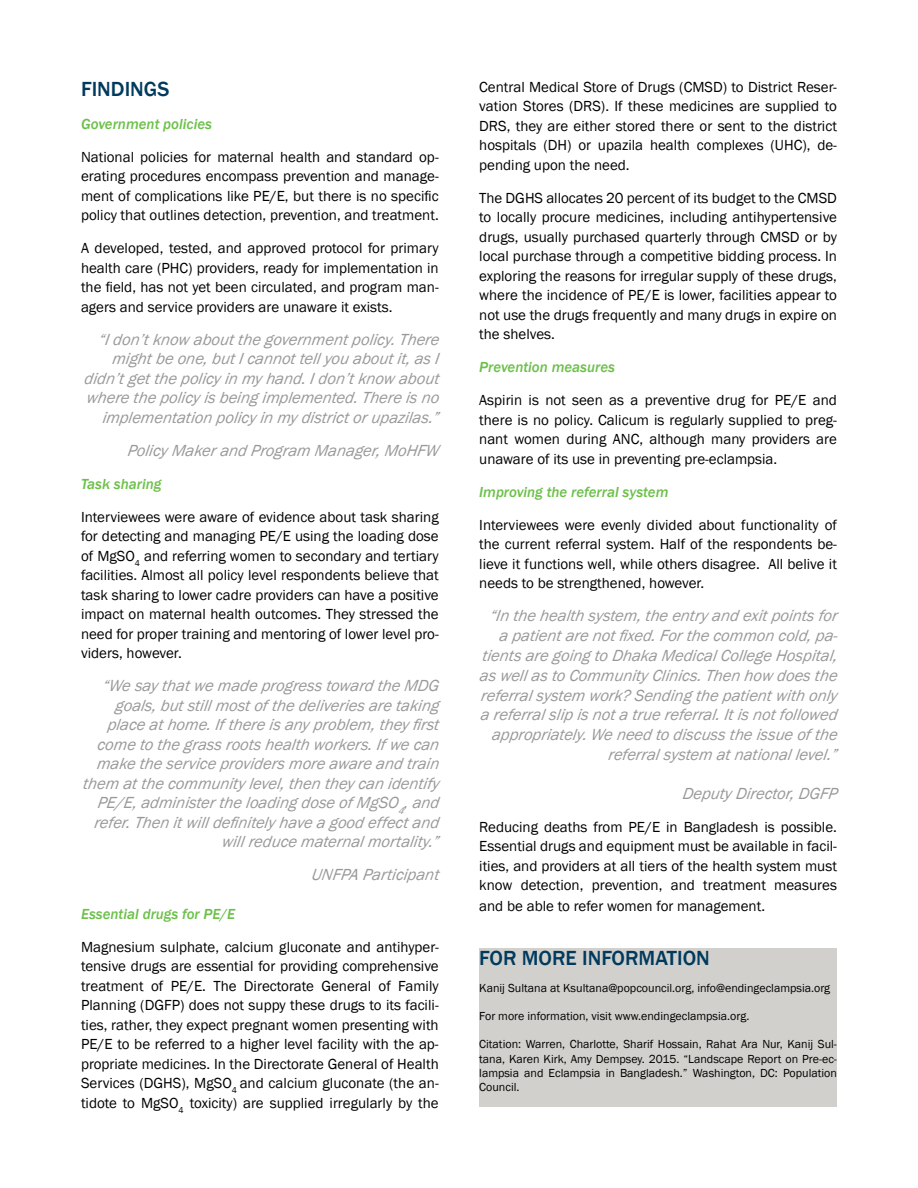
<style>
.page{position:relative;width:918px;height:1188px;background:#fff}
.page>*{position:absolute;margin:0;border:0;box-sizing:border-box;transform-origin:0 0}
.t1{font:500 21px "Franklin Gothic";color:#003a5d}
.t2{font:italic 16.5px/19.5px "Franklin Gothic";color:#9a9899;text-align:right}
.t3{font:15px/19.5px "Franklin Gothic";color:#000;text-align:justify}
.t4{font:italic 500 15px "Franklin Gothic";color:#6cc04a}
.t5{font:12px/14.4px "Franklin Gothic";color:#000;text-align:justify}
</style>
<div class="page">
<div style="left:479px;top:948px;width:358px;height:159px;background:#d2d0cd"></div>
<p class="t3" style="left:479px;top:77px;width:359px">Central Medical Store of Drugs (CMSD) to District Reser&shy;vation Stores (DRS). If these medicines are supplied to DRS, they are either stored there or sent to the district hospitals (DH) or upazila health complexes (UHC), de&shy;pending upon the need.</p>
<p class="t3" style="left:479px;top:188px;width:359px">The DGHS allocates 20 percent of its budget to the CMSD to locally procure medicines, including antihypertensive drugs, usually purchased quarterly through CMSD or by local purchase through a competitive bidding process. In exploring the reasons for irregular supply of these drugs, where the incidence of PE/E is lower, facilities appear to not use the drugs frequently and many drugs in expire on the shelves.</p>
<p class="t4" style="left:479px;top:358px;width:137px">Prevention measures</p>
<p class="t3" style="left:479px;top:391px;width:359px">Aspirin is not seen as a preventive drug for PE/E and there is no policy. Calicum is regularly supplied to preg&shy;nant women during ANC, although many providers are unaware of its use in preventing pre-eclampsia.</p>
<p class="t4" style="left:479px;top:482px;width:191px">Improving the referral system</p>
<p class="t3" style="left:479px;top:515px;width:359px">Interviewees were evenly divided about functionality of the current referral system. Half of the respondents be&shy;lieve it functions well, while others disagree. All belive it needs to be strengthened, however.</p>
<p class="t2" style="left:479px;top:606px;width:363px">“In the health system,the entry and exitpoints for a patientare notfixed.Forthe common cold,pa&shy;tients are going to Dhaka MedicalCollege Hospital, as wellas to Community Clinics.Then how does the referralsystem work? Sending the patientwith only a referralslip is nota true referral.Itis notfollowed appropriately.We need to discuss the issue of the referralsystem atnationallevel.”</p>
<p class="t2" style="left:682px;top:784px;width:160px">Deputy Director,DGFP</p>
<p class="t3" style="left:479px;top:817px;width:359px">Reducing deaths from PE/E in Bangladesh is possible.<br>Essential drugs and equipment must be available in facil&shy;ities, and providers at all tiers of the health system must know detection, prevention, and treatment measures and be able to refer women for management.</p>
<h1 class="t1" style="left:81px;top:76px;width:90px">FINDINGS</h1>
<p class="t4" style="left:81px;top:114px;width:133px">Government policies</p>
<p class="t3" style="left:81px;top:147px;width:359px">National policies for maternal health and standard op&shy;erating procedures encompass prevention and manage&shy;ment of complications like PE/E, but there is no specific policy that outlines detection, prevention, and treatment.</p>
<p class="t3" style="left:81px;top:239px;width:359px">A developed, tested, and approved protocol for primary health care (PHC) providers, ready for implementation in the field, has not yet been circulated, and program man&shy;agers and service providers are unaware it exists.</p>
<p class="t2" style="left:84px;top:330px;width:360px">“Idon’tknow aboutthe governmentpolicy.There mightbe one,butIcannottellyou aboutit,as I didn’tgetthe policy in my hand.Idon’tknow about where the policy is being implemented.There is no implementation policy in my districtorupazilas.”</p>
<p class="t2" style="left:127px;top:441px;width:313px">Policy Makerand Program Manager,MoHFW</p>
<p class="t4" style="left:81px;top:474px;width:82px">Task sharing</p>
<p class="t3" style="left:81px;top:507px;width:359px">Interviewees were aware of evidence about task sharing for detecting and managing PE/E using the loading dose of MgSO<sub>4</sub> and referring women to secondary and tertiary facilities. Almost all policy level respondents believe that task sharing to lower cadre providers can have a positive impact on maternal health outcomes. They stressed the need for proper training and mentoring of lower level pro&shy;viders, however.</p>
<p class="t2" style="left:82px;top:676px;width:362px">“We say thatwe made progress toward the MDG goals,butstillmostof the deliveries are taking place athome.If there is any problem,they first come to the grass roots health workers.If we can make the service providers more aware and train them atthe community level,then they can identify PE/E,administerthe loading dose of MgSO<sub>4</sub>,and refer.Then itwilldefinitely have a good effectand willreduce maternalmortality.”</p>
<p class="t2" style="left:311px;top:865px;width:133px">UNFPA Participant</p>
<p class="t4" style="left:81px;top:905px;width:156px">Essential drugs for PE/E</p>
<p class="t3" style="left:81px;top:937px;width:359px">Magnesium sulphate, calcium gluconate and antihyper&shy;tensive drugs are essential for providing comprehensive treatment of PE/E. The Directorate General of Family Planning (DGFP) does not suppy these drugs to its facili&shy;ties, rather, they expect pregnant women presenting with PE/E to be referred to a higher level facility with the ap&shy;propriate medicines. In the Directorate General of Health Services (DGHS), MgSO<sub>4</sub> and calcium gluconate (the an&shy;tidote to MgSO<sub>4</sub> toxicity) are supplied irregularly by the</p>
<h1 class="t1" style="left:479px;top:945px;width:232px">FOR MORE INFORMATION</h1>
<p class="t5" style="left:479px;top:982px;width:352px">Kanij Sultana at Ksultana@popcouncil.org, info@endingeclampsia.org</p>
<p class="t5" style="left:479px;top:1009px;width:272px">For more information, visit www.endingeclampsia.org.</p>
<p class="t5" style="left:479px;top:1037px;width:359px">Citation: Warren, Charlotte, Sharif Hossain, Rahat Ara Nur, Kanij Sul&shy;tana, Karen Kirk, Amy Dempsey. 2015. “Landscape Report on Pre-ec&shy;lampsia and Eclampsia in Bangladesh.” Washington, DC: Population Council.</p>
</div>
